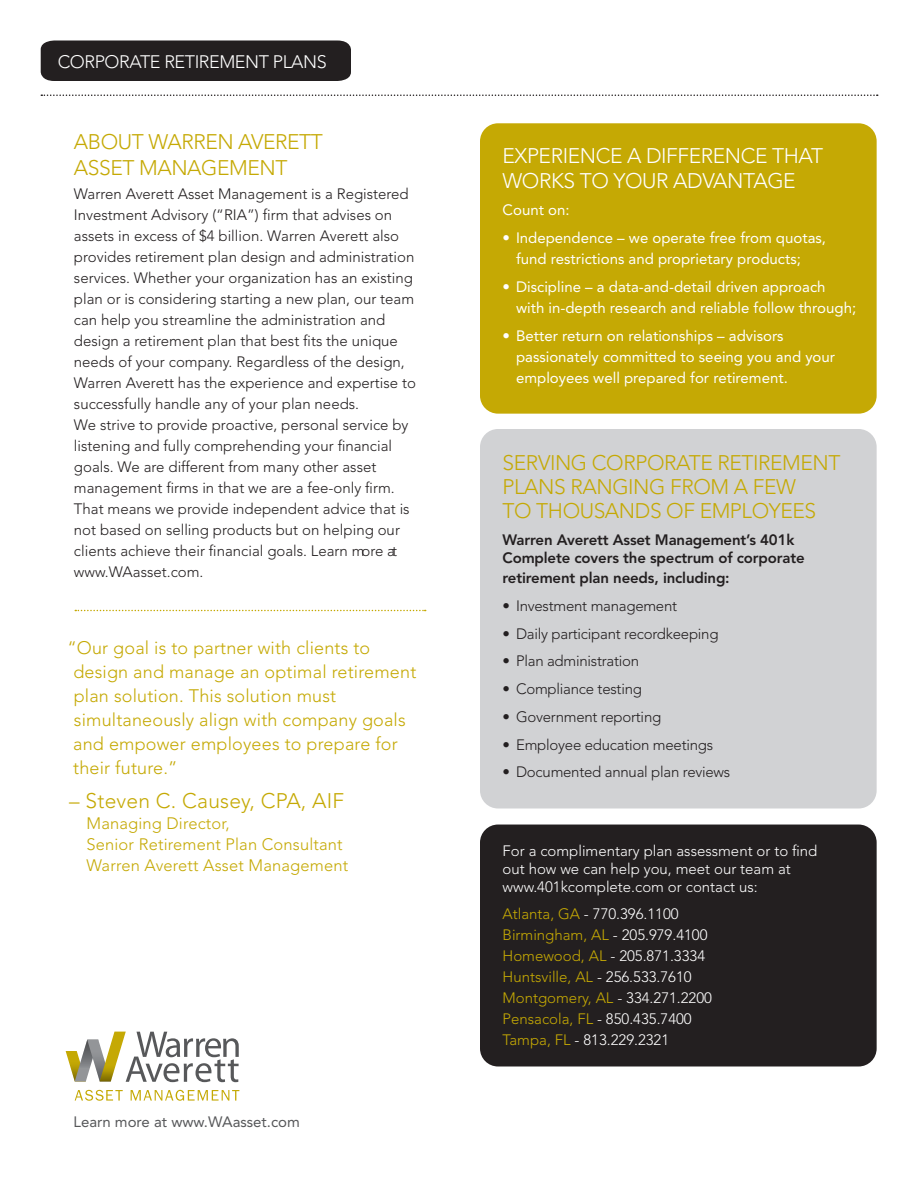
<style>
.page{position:relative;width:918px;height:1188px;background:#fff}
.page>*{position:absolute;margin:0;border:0;box-sizing:border-box;transform-origin:0 0}
.Body{font:300 21px/24px "Avenir LT Std";letter-spacing:-.02em;color:#c5a904}
.t1{font:300 21px/25.2px "Avenir LT Std";letter-spacing:-.02em;color:#fff}
.Body-2{font:300 21px "Avenir LT Std";letter-spacing:.01em;color:#c5a904}
.t2{font:300 18px/24px "Avenir LT Std";letter-spacing:.01em;color:#c5a904}
.t3{font:300 18px "Avenir LT Std";letter-spacing:-.025em;color:#fff}
.t4{font:300 16.5px/21px "Avenir LT Std";letter-spacing:.01em;color:#c5a904}
.Body-3{font:300 15px/21px "Avenir LT Std";color:#231f20}
.Bullets{font:15px/21px "Avenir LT Std";color:#fff}
.t5{font:300 15px "Avenir LT Std";color:#fff}
.Headers{font:800 15px/18px "Avenir LT Std";letter-spacing:-.01em;color:#231f20}
.t6{font:300 15px "Avenir LT Std";color:#c5a904}
.t7{font:15px "Avenir LT Std";color:#57585a}
.s1{color:#c5a904}
.s2{color:#fff}
</style>
<div class="page">
<div style="left:480px;top:825px;width:397px;height:241px;background:#231f20;border-radius:18px"></div>
<div style="left:480px;top:123px;width:397px;height:291px;background:#c5a904;border-radius:18px"></div>
<div style="left:480px;top:429px;width:397px;height:379px;background:#d1d2d4;border-radius:18px"></div>
<div style="left:41px;top:40px;width:310px;height:41px;background:#231f20"></div>
<svg style="left:41px;top:94px;width:837px;height:2px"></svg>
<svg style="left:75px;top:610px;width:351px;height:1px"></svg>
<svg style="left:75px;top:1090px;width:48px;height:11px"></svg>
<svg style="left:131px;top:1090px;width:108px;height:11px"></svg>
<svg style="left:66px;top:1032px;width:173px;height:50px"></svg>
<p class="t3" style="left:58px;top:51px;width:270px">CORPORATE RETIREMENT PLANS</p>
<p class="Body" style="left:74px;top:130px;width:250px;line-height:25.2px">ABOUT WARREN AVERETT<br>ASSET MANAGEMENT</p>
<p class="Body-3" style="left:74px;top:183px;width:344px">Warren Averett Asset Management is a Registered Investment Advisory (“RIA”) firm that advises on assets in excess of $4 billion. Warren Averett also provides retirement plan design and administration services. Whether your organization has an existing plan or is considering starting a new plan, our team can help you streamline the administration and design a retirement plan that best fits the unique needs of your company. Regardless of the design, Warren Averett has the experience and expertise to successfully handle any of your plan needs.<br>We strive to provide proactive, personal service by listening and fully comprehending your financial goals. We are different from many other asset management firms in that we are a fee-only firm.<br>That means we provide independent advice that is not based on selling products but on helping our clients achieve their financial goals. Learn more at www.WAasset.com.</p>
<p class="t2" style="left:73px;top:636px;width:345px;text-indent:-6px">“Our goal is to partner with clients to design and manage an optimal retirement plan solution. This solution must simultaneously align with company goals and empower employees to prepare for their future.”</p>
<p class="Body-2" style="left:69px;top:788px;width:277px">– Steven C. Causey, CPA, AIF</p>
<p class="t4" style="left:87px;top:813px;width:258px">Managing Director,<br>Senior Retirement Plan Consultant</p>
<p class="t4" style="left:87px;top:855px;width:263px">Warren Averett Asset Management</p>
<p class="t7" style="left:74px;top:1113px;width:228px">Learn more at www.WAasset.com</p>
<p class="t1" style="left:503px;top:143px;width:322px">EXPERIENCE A DIFFERENCE THAT<br>WORKS TO YOUR ADVANTAGE</p>
<p class="Bullets" style="left:503px;top:200px;width:69px">Count on:</p>
<p class="Bullets" style="left:516px;top:228px;width:311px;text-indent:-14px">• Independence – we operate free from quotas, fund restrictions and proprietary products;</p>
<p class="Bullets" style="left:516px;top:276px;width:342px;text-indent:-14px">• Discipline – a data-and-detail driven approach with in-depth research and reliable follow through;</p>
<p class="Bullets" style="left:516px;top:325px;width:321px;text-indent:-14px">• Better return on relationships – advisors passionately committed to seeing you and your employees well prepared for retirement.</p>
<p class="Body" style="left:503px;top:451px;width:339px">SERVING CORPORATE RETIREMENT<br>PLANS RANGING FROM A FEW<br>TO THOUSANDS OF EMPLOYEES</p>
<p class="Headers" style="left:503px;top:531px;width:304px">Warren Averett Asset Management’s 401k<br>Complete covers the spectrum of corporate</p>
<p class="Headers" style="left:503px;top:569px;width:229px">retirement plan needs, including:</p>
<p class="Body-3" style="left:503px;top:595px;width:176px">• Investment management</p>
<p class="Body-3" style="left:503px;top:623px;width:218px">• Daily participant recordkeeping</p>
<p class="Body-3" style="left:503px;top:651px;width:138px">• Plan administration</p>
<p class="Body-3" style="left:503px;top:679px;width:141px">• Compliance testing</p>
<p class="Body-3" style="left:503px;top:706px;width:160px">• Government reporting</p>
<p class="Body-3" style="left:503px;top:734px;width:212px">• Employee education meetings</p>
<p class="Body-3" style="left:503px;top:762px;width:229px">• Documented annual plan reviews</p>
<p class="t5" style="left:503px;top:842px;width:316px">For a complimentary plan assessment or to find</p>
<p class="t5" style="left:503px;top:860px;width:290px">out how we can help you, meet our team at</p>
<p class="t5" style="left:503px;top:878px;width:257px">www.401kcomplete.com or contact us:</p>
<p class="t5" style="left:503px;top:905px;width:178px"><span class="s1">Atlanta, GA</span> - 770.396.1100</p>
<p class="t6" style="left:503px;top:926px;width:207px">Birmingham, AL <span class="s2">- 205.979.4100</span></p>
<p class="t5" style="left:503px;top:947px;width:204px"><span class="s1">Homewood, AL</span> - 205.871.3334</p>
<p class="t6" style="left:503px;top:968px;width:191px">Huntsville, AL <span class="s2">- 256.533.7610</span></p>
<p class="t6" style="left:503px;top:989px;width:211px">Montgomery, AL <span class="s2">- 334.271.2200</span></p>
<p class="t5" style="left:503px;top:1010px;width:191px"><span class="s1">Pensacola, FL</span> - 850.435.7400</p>
<p class="t5" style="left:503px;top:1031px;width:168px"><span class="s1">Tampa, FL</span> - 813.229.2321</p>
</div>
